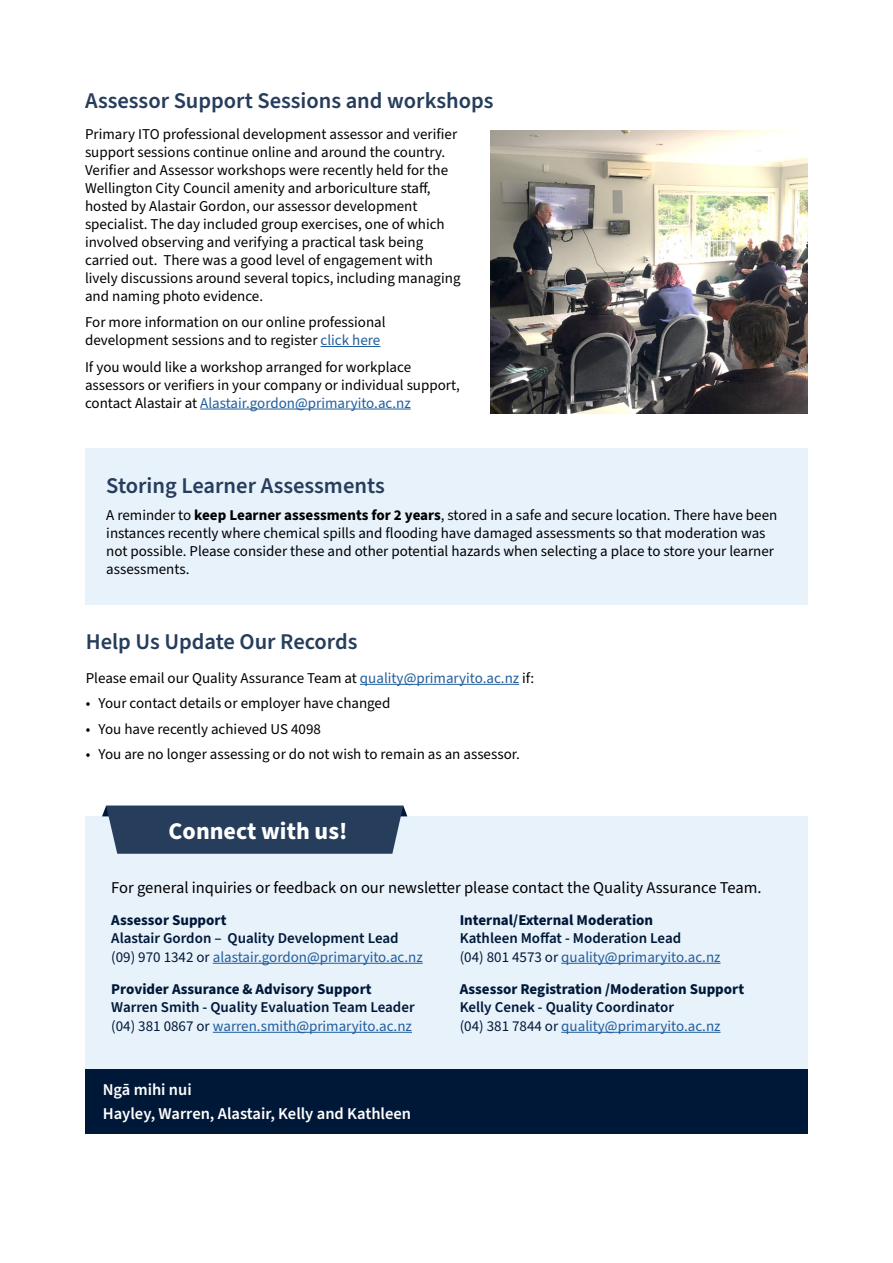
<style>
.page{position:relative;width:893px;height:1263px;background:#fff}
.page>*{position:absolute;margin:0;border:0;box-sizing:border-box;transform-origin:0 0}
.t1{font:700 24px "Source Sans Pro";color:#fff}
.t2{font:600 22.5px "Source Sans Pro";color:#263d5c}
.t3{font:16.5px "Source Sans Pro";color:#000}
.t4{font:600 16.5px/24px "Source Sans Pro";color:#fff}
.t5{font:15px/18px "Source Sans Pro";color:#000}
.t6{font:600 15px/18.8px "Source Sans Pro";color:#001838}
.t7{font:700 15px "Source Sans Pro";color:#001838}
.s1{color:#215e9e}
.s2{font-weight:700}
.s3{font-weight:400}
.s4{font-weight:400;color:#215e9e}
</style>
<div class="page">
<div style="left:85px;top:448px;width:723px;height:157px;background:#e8f2fb"></div>
<hr style="left:321px;top:346px;width:59px;height:1px;background:#215e9e">
<hr style="left:200px;top:409px;width:211px;height:1px;background:#215e9e">
<div style="left:85px;top:816px;width:723px;height:254px;background:#e8f2fb"></div>
<hr style="left:213px;top:963px;width:210px;height:1px;background:#215e9e">
<hr style="left:213px;top:1032px;width:199px;height:1px;background:#215e9e">
<hr style="left:561px;top:963px;width:160px;height:1px;background:#215e9e">
<hr style="left:561px;top:1032px;width:160px;height:1px;background:#215e9e">
<svg style="left:102px;top:805px;width:305px;height:49px;background:#344967"></svg>
<div style="left:86px;top:1070px;width:722px;height:64px;background:#001838"></div>
<hr style="left:360px;top:684px;width:159px;height:1px;background:#215e9e">
<img style="left:490px;top:131px;width:318px;height:282px">
<h2 class="t2" style="left:85px;top:86px;width:410px">Assessor Support Sessions and workshops</h2>
<p class="t5" style="left:85px;top:125px;width:377px">Primary ITO professional development assessor and verifier support sessions continue online and around the country.<br>Verifier and Assessor workshops were recently held for the Wellington City Council amenity and arboriculture staff, hosted by Alastair Gordon, our assessor development specialist. The day included group exercises, one of which involved observing and verifying a practical task being carried out. There was a good level of engagement with lively discussions around several topics, including managing and naming photo evidence.</p>
<p class="t5" style="left:85px;top:314px;width:302px">For more information on our online professional development sessions and to register <span class="s1">click here</span></p>
<p class="t5" style="left:85px;top:358px;width:376px">If you would like a workshop arranged for workplace assessors or verifiers in your company or individual support, contact Alastair at <span class="s1">Alastair.gordon@primaryito.ac.nz</span></p>
<h2 class="t2" style="left:106px;top:471px;width:280px">Storing Learner Assessments</h2>
<p class="t5" style="left:106px;top:506px;width:672px">A reminder to <span class="s2">keep Learner assessments for 2 years</span>, stored in a safe and secure location. There have been instances recently where chemical spills and flooding have damaged assessments so that moderation was not possible. Please consider these and other potential hazards when selecting a place to store your learner assessments.</p>
<h2 class="t2" style="left:86px;top:627px;width:273px">Help Us Update Our Records</h2>
<p class="t5" style="left:86px;top:670px;width:450px">Please email our Quality Assurance Team at <span class="s1">quality@primaryito.ac.nz</span> if:</p>
<p class="t5" style="left:86px;top:695px;width:306px">• Your contact details or employer have changed</p>
<p class="t5" style="left:86px;top:720px;width:237px">• You have recently achieved US 4098</p>
<p class="t5" style="left:86px;top:745px;width:436px">• You are no longer assessing or do not wish to remain as an assessor.</p>
<h1 class="t1" style="left:169px;top:814px;width:180px">Connect with us!</h1>
<p class="t3" style="left:111px;top:876px;width:652px">For general inquiries or feedback on our newsletter please contact the Quality Assurance Team.</p>
<p class="t7" style="left:111px;top:909px;width:117px">Assessor Support</p>
<p class="t6" style="left:111px;top:929px;width:313px">Alastair Gordon – Quality Development Lead <span class="s3">(09) 970 1342 or</span> <span class="s4">alastair.gordon@primaryito.ac.nz</span></p>
<p class="t7" style="left:111px;top:978px;width:262px">Provider Assurance &amp; Advisory Support</p>
<p class="t6" style="left:111px;top:998px;width:305px">Warren Smith - Quality Evaluation Team Leader <span class="s3">(04) 381 0867 or</span> <span class="s4">warren.smith@primaryito.ac.nz</span></p>
<p class="t4" style="left:103px;top:1078px;width:310px">Ngā mihi nui<br>Hayley, Warren, Alastair, Kelly and Kathleen</p>
<p class="t7" style="left:460px;top:909px;width:195px">Internal/External Moderation</p>
<p class="t6" style="left:460px;top:929px;width:262px">Kathleen Moffat - Moderation Lead<br><span class="s3">(04) 801 4573 or</span> <span class="s4">quality@primaryito.ac.nz</span></p>
<p class="t7" style="left:460px;top:978px;width:286px">Assessor Registration /Moderation Support</p>
<p class="t6" style="left:460px;top:998px;width:262px">Kelly Cenek - Quality Coordinator<br><span class="s3">(04) 381 7844 or</span> <span class="s4">quality@primaryito.ac.nz</span></p>
</div>
